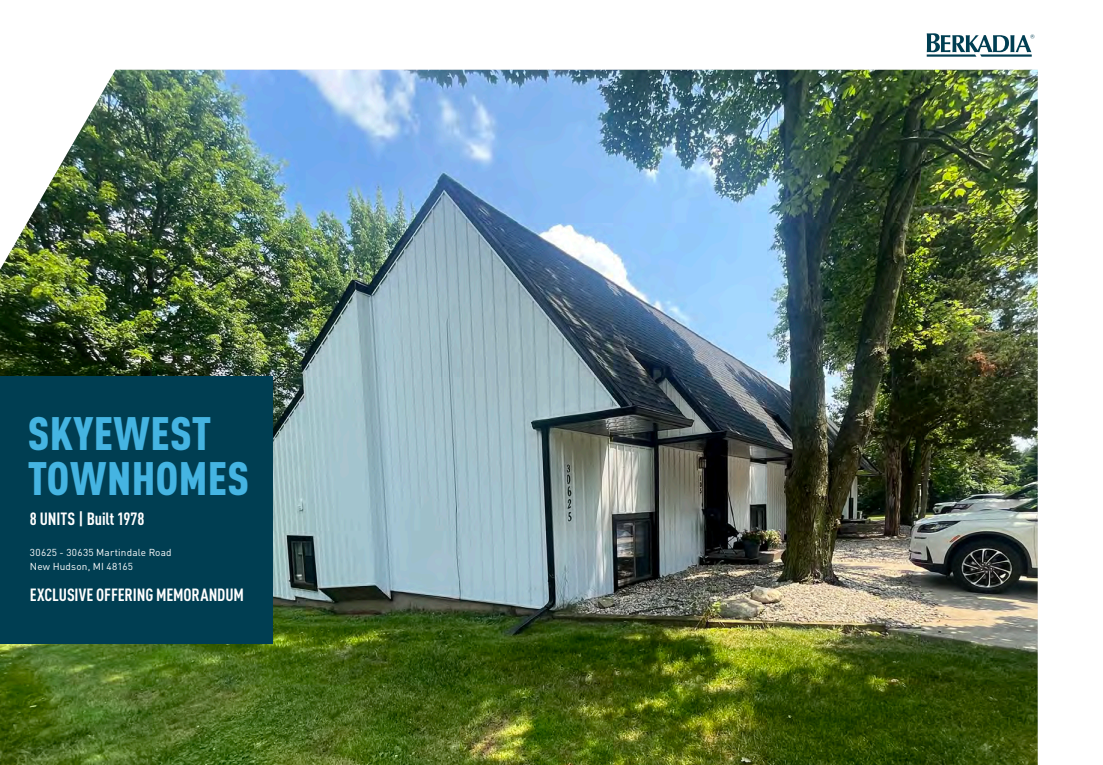
<style>
.page{position:relative;width:1103px;height:765px;background:#fff}
.page>*{position:absolute;margin:0;border:0;box-sizing:border-box;transform-origin:0 0}
.Header_-_Large{font:900 condensed 46.25px/45px "DIN Pro";letter-spacing:.01em;color:#45b4e2}
.Header_-_Small{font:700 condensed 17.5px "DIN Pro";letter-spacing:-.005em;color:#fff}
.Body_-_Small{font:10px/13.8px "DIN Pro";letter-spacing:.02em;color:#fff}
</style>
<div class="page">
<img style="left:0;top:70px;width:1037px;height:695px">
<div style="left:0;top:376px;width:272px;height:267px;background:#003e52"></div>
<svg style="left:926px;top:33px;width:108px;height:24px"></svg>
<p class="Header_-_Large" style="left:28px;top:408px;width:223px">SKYEWEST<br>TOWNHOMES</p>
<p class="Header_-_Small" style="left:30px;top:506px;width:116px">8 UNITS | Built 1978</p>
<p class="Body_-_Small" style="left:30px;top:545px;width:143px">30625 - 30635 Martindale Road<br>New Hudson, MI 48165</p>
<p class="Header_-_Small" style="left:30px;top:582px;width:216px">EXCLUSIVE OFFERING MEMORANDUM</p>
</div>
